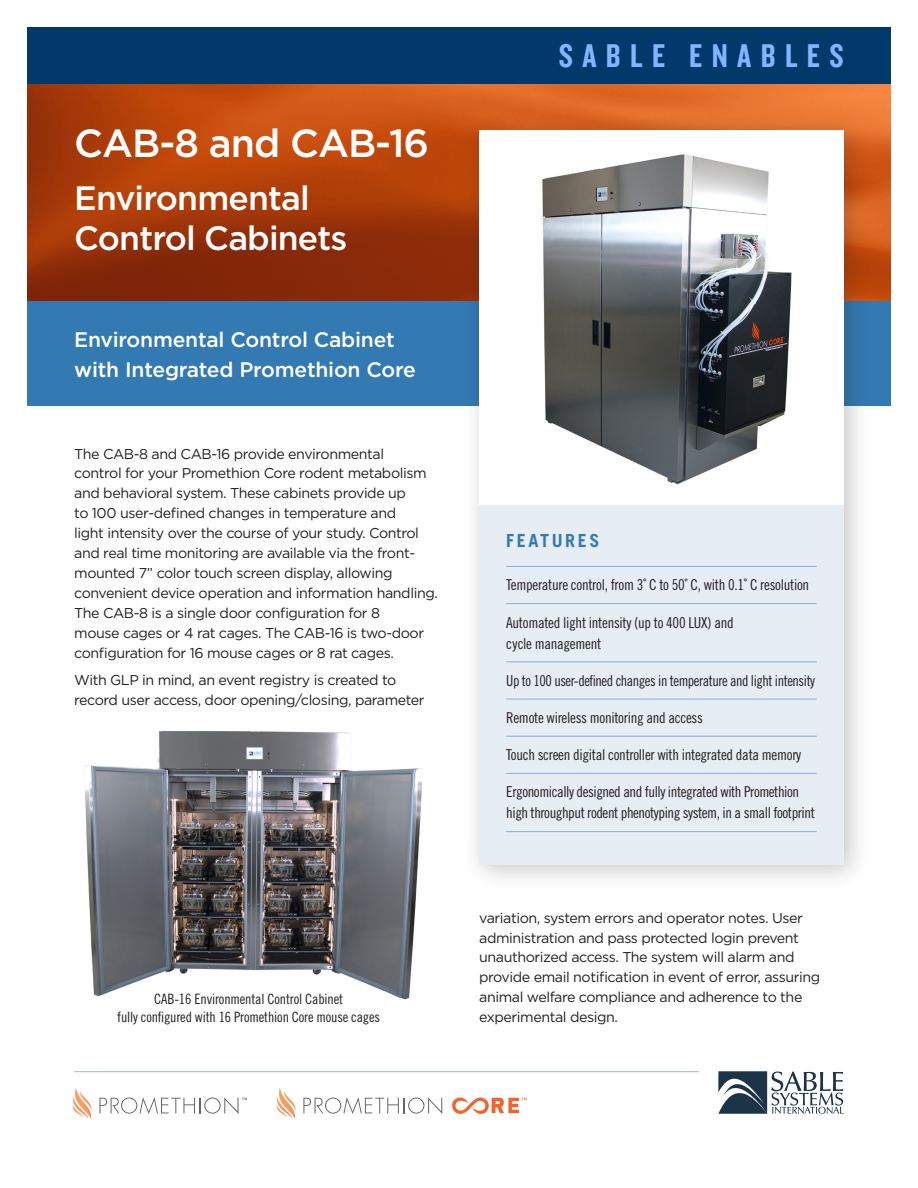
<style>
.page{position:relative;width:918px;height:1188px;background:#fff}
.page>*{position:absolute;margin:0;border:0;box-sizing:border-box;transform-origin:0 0}
.SSI_Cover_Title{font:500 39.15px "Gotham";letter-spacing:-.025em;color:#fff}
.t1{font:34.2px "Knockout HTF49 Liteweight";letter-spacing:.275em;color:#7fb6ff}
.SSI_Cover_Title-2{font:500 33.75px/40.5px "Gotham";letter-spacing:-.025em;color:#fff}
.SSI_Headline{font:500 21px/29.4px "Gotham";letter-spacing:-.01em;color:#fff}
.t2{font:700 18px "Trade Gothic LT Std";letter-spacing:.145em;color:#3379b2}
.SSI_Body{font:15px/21px "Trade Gothic LT Std Cn 18";letter-spacing:-.02em;color:#231f20}
.SSI_Body-2{font:14.25px/20px "Gotham";letter-spacing:-.03em;color:#231f20}
.SSI_Body-3{font:14.25px/18px "Trade Gothic LT Std Cn 18";letter-spacing:-.01em;color:#231f20;text-align:center}
</style>
<div class="page">
<svg style="left:27px;top:84px;width:864px;height:217px;background:#b0420f"></svg>
<svg style="left:718px;top:1071px;width:126px;height:43px"></svg>
<div style="left:27px;top:27px;width:864px;height:57px;background:#01396b"></div>
<div style="left:27px;top:301px;width:864px;height:105px;background:#3379b2"></div>
<svg style="left:276px;top:1088px;width:20px;height:31px"></svg>
<svg style="left:452px;top:1097px;width:75px;height:17px"></svg>
<svg style="left:303px;top:1097px;width:139px;height:17px"></svg>
<svg style="left:72px;top:1088px;width:20px;height:31px"></svg>
<svg style="left:99px;top:1097px;width:148px;height:17px"></svg>
<hr style="left:74px;top:1071px;width:625px;height:1px;background:#a5b8c0">
<div style="left:461px;top:112px;width:410px;height:780px;background:#231f20;opacity:.25"></div>
<img style="left:479px;top:130px;width:365px;height:375px">
<div style="left:479px;top:505px;width:365px;height:359px;background:#e6edf3"></div>
<hr style="left:506px;top:566px;width:311px;height:1px;background:#8faeca">
<hr style="left:506px;top:603px;width:311px;height:1px;background:#8faeca">
<hr style="left:506px;top:661px;width:311px;height:1px;background:#8faeca">
<hr style="left:506px;top:699px;width:311px;height:1px;background:#8faeca">
<hr style="left:506px;top:736px;width:311px;height:1px;background:#8faeca">
<hr style="left:506px;top:773px;width:311px;height:1px;background:#8faeca">
<hr style="left:506px;top:831px;width:311px;height:1px;background:#8faeca">
<img style="left:84px;top:731px;width:339px;height:269px">
<p class="SSI_Cover_Title" style="left:74px;top:118px;width:357px">CAB-8 and CAB-16</p>
<p class="SSI_Cover_Title-2" style="left:74px;top:177px;width:275px">Environmental<br>Control Cabinets</p>
<p class="SSI_Headline" style="left:74px;top:325px;width:343px">Environmental Control Cabinet with Integrated Promethion Core</p>
<p class="SSI_Body-2" style="left:74px;top:443px;width:365px">The CAB-8 and CAB-16 provide environmental<br>control for your Promethion Core rodent metabolism and behavioral system. These cabinets provide up<br>to 100 user-defined changes in temperature and<br>light intensity over the course of your study. Control and real time monitoring are available via the front&shy;mounted 7” color touch screen display, allowing convenient device operation and information handling.<br>The CAB-8 is a single door configuration for 8<br>mouse cages or 4 rat cages. The CAB-16 is two-door configuration for 16 mouse cages or 8 rat cages.</p>
<p class="SSI_Body-2" style="left:74px;top:669px;width:352px">With GLP in mind, an event registry is created to record user access, door opening/closing, parameter</p>
<p class="SSI_Body-3" style="left:117px;top:990px;width:264px">CAB-16 Environmental Control Cabinet<br>fully configured with 16 Promethion Core mouse cages</p>
<p class="t1" style="left:559px;top:38px;width:286px">SABLE ENABLES</p>
<p class="t2" style="left:506px;top:530px;width:95px">FEATURES</p>
<p class="SSI_Body" style="left:506px;top:574px;width:304px">Temperature control, from 3˚ C to 50˚ C, with 0.1˚ C resolution</p>
<p class="SSI_Body" style="left:506px;top:612px;width:229px">Automated light intensity (up to 400 LUX) and cycle management</p>
<p class="SSI_Body" style="left:506px;top:670px;width:310px">Up to 100 user-defined changes in temperature and light intensity</p>
<p class="SSI_Body" style="left:506px;top:707px;width:198px">Remote wireless monitoring and access</p>
<p class="SSI_Body" style="left:506px;top:744px;width:297px">Touch screen digital controller with integrated data memory</p>
<p class="SSI_Body" style="left:506px;top:781px;width:310px">Ergonomically designed and fully integrated with Promethion high throughput rodent phenotyping system, in a small footprint</p>
<p class="SSI_Body-2" style="left:479px;top:907px;width:343px">variation, system errors and operator notes. User administration and pass protected login prevent unauthorized access. The system will alarm and provide email notification in event of error, assuring animal welfare compliance and adherence to the experimental design.</p>
</div>
